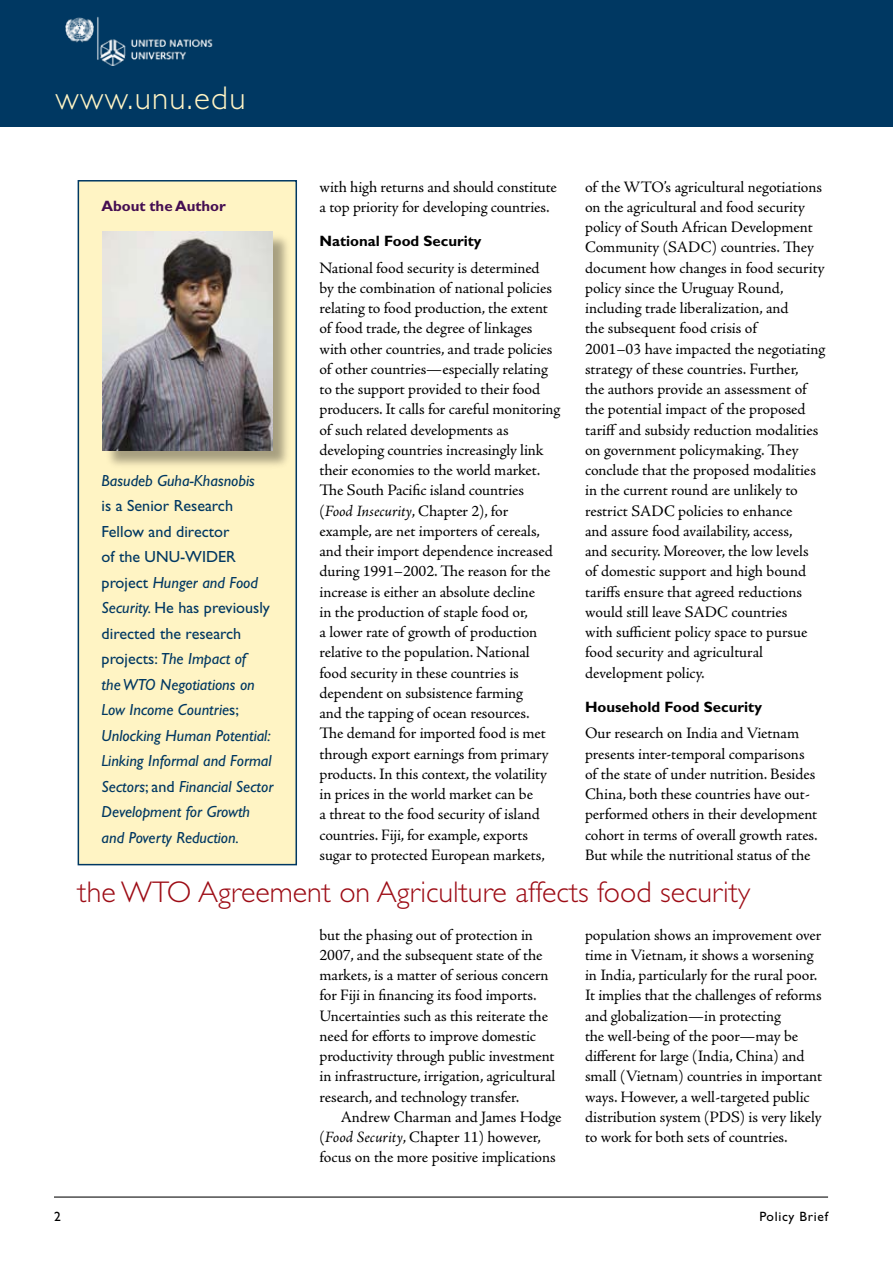
<style>
.page{position:relative;width:893px;height:1263px;background:#fff}
.page>*{position:absolute;margin:0;border:0;box-sizing:border-box;transform-origin:0 0}
.t1{font:300 33px "Gill Sans Std";letter-spacing:.04em;color:#fff4c4}
.t2{font:300 30px "Gill Sans Std";color:#9d0c15}
.t3{font:italic 16.2px/25.5px "Gill Sans Std";color:#003862}
.t4{font:15.9px/20.2px "Adobe Jenson Pro";color:#000}
.t5{font:700 15px "Gill Sans Std";color:#000}
.t6{font:700 15px "Gill Sans Std";letter-spacing:-.005em;color:#450e52}
.t7{font:13.5px "Gill Sans Std";letter-spacing:.05em;color:#000}
.s1{font-style:italic}
.s2{font-style:normal}
</style>
<div class="page">
<hr style="left:54px;top:1196px;width:774px;height:1px;background:#000">
<div style="left:0;top:0;width:893px;height:126px;background:#003862"></div>
<img style="left:65px;top:16px;width:148px;height:50px">
<div style="left:78px;top:181px;width:218px;height:684px;background:#fff4c4"></div>
<div style="left:78px;top:180px;width:219px;height:685px;border:2px solid #003862"></div>
<div style="left:104px;top:233px;width:188px;height:238px;background:#000;opacity:.35"></div>
<img style="left:103px;top:231px;width:170px;height:219px">
<h1 class="t1" style="left:55px;top:79px;width:192px">www.unu.edu</h1>
<p class="t4" style="left:319px;top:177px;width:239px">with high returns and should constitute a top priority for developing countries.</p>
<p class="t5" style="left:319px;top:232px;width:164px">National Food Security</p>
<p class="t4" style="left:319px;top:258px;width:242px">National food security is determined<br>by the combination of national policies relating to food production, the extent of food trade, the degree of linkages with other countries, and trade policies of other countries—especially relating to the support provided to their food producers. It calls for careful monitoring of such related developments as developing countries increasingly link their economies to the world market.<br>The South Pacific island countries (<span class="s1">Food Insecurity</span>, Chapter 2), for example, are net importers of cereals, and their import dependence increased during 1991–2002. The reason for the increase is either an absolute decline<br>in the production of staple food or,<br>a lower rate of growth of production relative to the population. National food security in these countries is dependent on subsistence farming<br>and the tapping of ocean resources.<br>The demand for imported food is met through export earnings from primary products. In this context, the volatility in prices in the world market can be<br>a threat to the food security of island countries. Fiji, for example, exports sugar to protected European markets,</p>
<p class="t4" style="left:585px;top:177px;width:242px">of the WTO’s agricultural negotiations on the agricultural and food security policy of South African Development Community (SADC) countries. They document how changes in food security policy since the Uruguay Round, including trade liberalization, and<br>the subsequent food crisis of<br>2001–03 have impacted the negotiating strategy of these countries. Further,<br>the authors provide an assessment of the potential impact of the proposed tariff and subsidy reduction modalities on government policymaking. They conclude that the proposed modalities in the current round are unlikely to restrict SADC policies to enhance<br>and assure food availability, access,<br>and security. Moreover, the low levels of domestic support and high bound tariffs ensure that agreed reductions would still leave SADC countries<br>with sufficient policy space to pursue food security and agricultural development policy.</p>
<p class="t5" style="left:585px;top:698px;width:178px">Household Food Security</p>
<p class="t4" style="left:585px;top:723px;width:234px">Our research on India and Vietnam presents inter-temporal comparisons of the state of under nutrition. Besides China, both these countries have out&shy;performed others in their development cohort in terms of overall growth rates.<br>But while the nutritional status of the</p>
<p class="t6" style="left:102px;top:197px;width:126px">About the Author</p>
<p class="t3" style="left:102px;top:468px;width:155px">Basudeb Guha-Khasnobis</p>
<p class="t3" style="left:102px;top:493px;width:173px"><span class="s2">is a Senior Research<br>Fellow and director<br>of the UNU-WIDER project</span> Hunger and Food<br>Security. <span class="s2">He has previously directed the research projects:</span> The Impact of<br>the WTO Negotiations on<br>Low Income Countrie<span class="s2">s;<br></span>Unlocking Human Potential:<br>Linking Informal and Formal<br>Sectors<span class="s2">; and</span> Financial Sector<br>Development for Growth and Poverty Reduction.</p>
<h2 class="t2" style="left:78px;top:875px;width:674px">the WTO Agreement on Agriculture affects food security</h2>
<p class="t4" style="left:319px;top:925px;width:237px">but the phasing out of protection in 2007, and the subsequent state of the markets, is a matter of serious concern for Fiji in financing its food imports.<br>Uncertainties such as this reiterate the need for efforts to improve domestic productivity through public investment in infrastructure, irrigation, agricultural research, and technology transfer.</p>
<p class="t4" style="left:319px;top:1107px;width:244px;text-indent:21px">Andrew Charman and James Hodge (<span class="s1">Food Security</span>, Chapter 11) however, focus on the more positive implications</p>
<p class="t4" style="left:585px;top:925px;width:239px">population shows an improvement over time in Vietnam, it shows a worsening in India, particularly for the rural poor.<br>It implies that the challenges of reforms and globalization—in protecting<br>the well-being of the poor—may be different for large (India, China) and small (Vietnam) countries in important ways. However, a well-targeted public distribution system (PDS) is very likely to work for both sets of countries.</p>
<p class="t7" style="left:759px;top:1209px;width:70px">Policy Brief</p>
</div>
